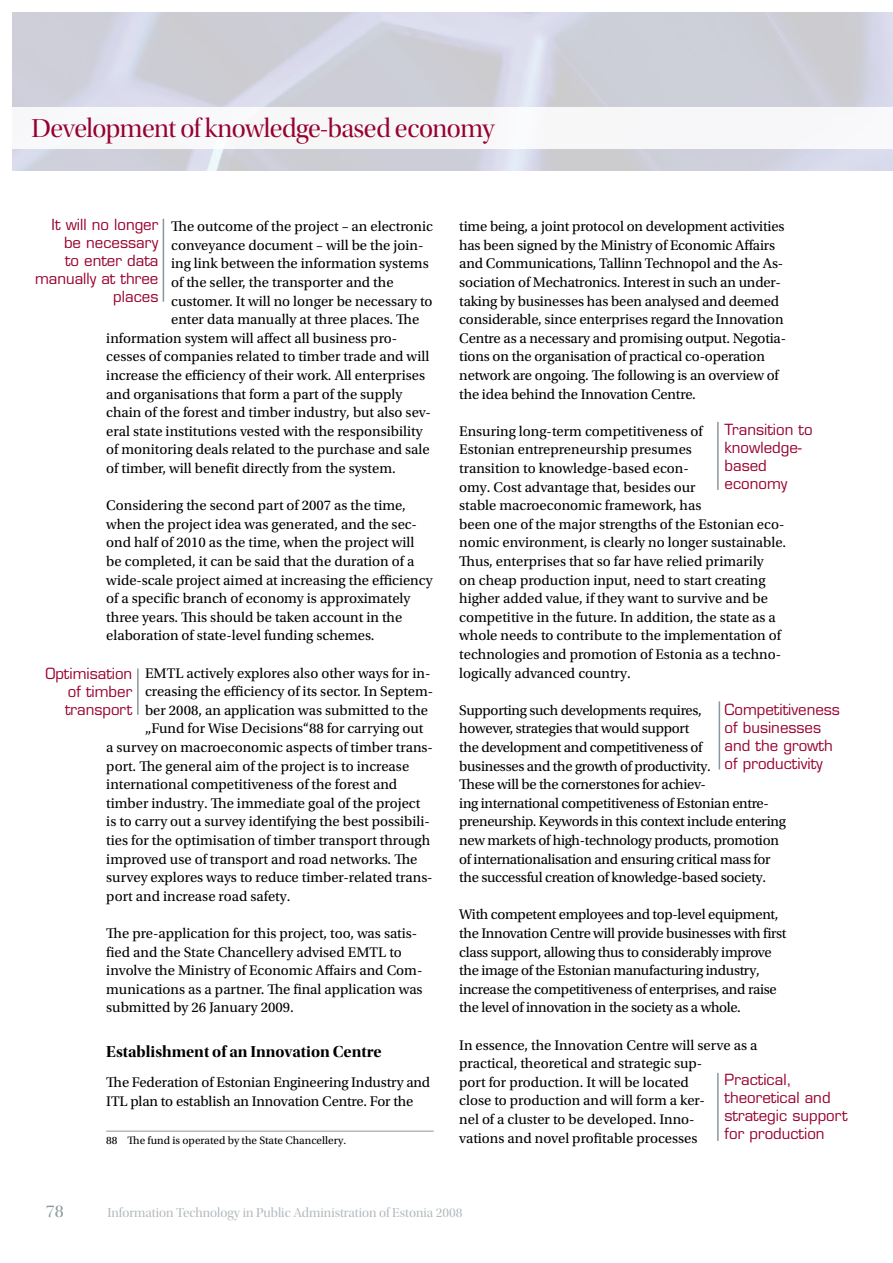
<style>
.page{position:relative;width:893px;height:1263px;background:#fff}
.page>*{position:absolute;margin:0;border:0;box-sizing:border-box;transform-origin:0 0}
.t1{font:27px "Utopia Std Disp";letter-spacing:-.02em;color:#98002e}
.t2{font:18px "Utopia Std Disp";color:#8a979c}
.t3{font:16.5px "Utopia Std Bold Disp";color:#000}
.t4{font:15px/18px "Eurostile";color:#98002e}
.t5{font:14.7px/18.6px "Utopia Std";color:#000}
.t6{font:14.7px/18.6px "Utopia Std";letter-spacing:-.02em;color:#000}
.t7{font:13.5px "Utopia Std Disp";color:#b2b9bd}
.t8{font:11.25px "Utopia Std";color:#000}
</style>
<div class="page">
<svg style="left:12px;top:12px;width:880px;height:159px;background:#d0d1db"></svg>
<div style="left:0;top:108px;width:893px;height:41px;background:#f7f7f9"></div>
<hr style="left:892px;top:108px;width:1px;height:41px;background:#fff">
<hr style="left:106px;top:1131px;width:328px;height:1px;background:#8a979c">
<hr style="left:717px;top:422px;width:2px;height:68px;background:#8a979c">
<hr style="left:719px;top:701px;width:1px;height:68px;background:#8a979c">
<hr style="left:137px;top:668px;width:2px;height:47px;background:#8a979c">
<hr style="left:717px;top:1073px;width:2px;height:68px;background:#8a979c">
<hr style="left:163px;top:219px;width:1px;height:83px;background:#8a979c">
<h1 class="t1" style="left:31px;top:114px;width:465px">Development of knowledge-based economy</h1>
<h1 class="t1" style="left:205px;top:114px;width:379px">citizen-centred and inclusive society</h1>
<p class="t4" style="left:35px;top:215px;width:125px;text-align:right">It will no longer be necessary<br>to enter data manually at three places</p>
<p class="t5" style="left:171px;top:217px;width:263px">The outcome of the project – an electronic</p>
<p class="t5" style="left:171px;top:236px;width:254px">conveyance document – will be the join-</p>
<p class="t5" style="left:171px;top:255px;width:259px">ing link between the information systems</p>
<p class="t5" style="left:171px;top:273px;width:224px">of the seller, the transporter and the</p>
<p class="t5" style="left:171px;top:292px;width:263px">customer. It will no longer be necessary to</p>
<p class="t5" style="left:171px;top:310px;width:250px">enter data manually at three places. The</p>
<p class="t5" style="left:106px;top:329px;width:292px">information system will affect all business pro-</p>
<p class="t5" style="left:106px;top:348px;width:324px">cesses of companies related to timber trade and will</p>
<p class="t5" style="left:106px;top:366px;width:320px">increase the efficiency of their work. All enterprises</p>
<p class="t5" style="left:106px;top:385px;width:297px">and organisations that form a part of the supply</p>
<p class="t5" style="left:106px;top:403px;width:326px">chain of the forest and timber industry, but also sev-</p>
<p class="t5" style="left:106px;top:422px;width:318px">eral state institutions vested with the responsibility</p>
<p class="t5" style="left:106px;top:441px;width:325px">of monitoring deals related to the purchase and sale</p>
<p class="t5" style="left:106px;top:459px;width:291px">of timber, will benefit directly from the system.</p>
<p class="t5" style="left:106px;top:496px;width:328px">Considering the second part of 2007 as the time, when the project idea was generated, and the sec&shy;ond half of 2010 as the time, when the project will be completed, it can be said that the duration of a wide-scale project aimed at increasing the efficiency of a specific branch of economy is approximately three years. This should be taken account in the elaboration of state-level funding schemes.</p>
<p class="t5" style="left:145px;top:664px;width:287px">EMTL actively explores also other ways for in-</p>
<p class="t5" style="left:145px;top:682px;width:290px">creasing the efficiency of its sector. In Septem-</p>
<p class="t5" style="left:145px;top:701px;width:285px">ber 2008, an application was submitted to the</p>
<p class="t5" style="left:145px;top:720px;width:280px">„Fund for Wise Decisions“88 for carrying out</p>
<p class="t5" style="left:106px;top:738px;width:328px">a survey on macroeconomic aspects of timber trans-</p>
<p class="t5" style="left:106px;top:757px;width:304px">port. The general aim of the project is to increase</p>
<p class="t5" style="left:106px;top:775px;width:292px">international competitiveness of the forest and</p>
<p class="t5" style="left:106px;top:794px;width:316px">timber industry. The immediate goal of the project</p>
<p class="t5" style="left:106px;top:812px;width:325px">is to carry out a survey identifying the best possibili-</p>
<p class="t5" style="left:106px;top:831px;width:325px">ties for the optimisation of timber transport through</p>
<p class="t5" style="left:106px;top:850px;width:313px">improved use of transport and road networks. The</p>
<p class="t5" style="left:106px;top:868px;width:328px">survey explores ways to reduce timber-related trans-</p>
<p class="t5" style="left:106px;top:887px;width:186px">port and increase road safety.</p>
<p class="t5" style="left:106px;top:924px;width:318px">The pre-application for this project, too, was satis&shy;fied and the State Chancellery advised EMTL to involve the Ministry of Economic Affairs and Com&shy;munications as a partner. The final application was submitted by 26 January 2009.</p>
<p class="t3" style="left:106px;top:1042px;width:277px">Establishment of an Innovation Centre</p>
<p class="t5" style="left:106px;top:1073px;width:325px">The Federation of Estonian Engineering Industry and<br>ITL plan to establish an Innovation Centre. For the</p>
<p class="t8" style="left:106px;top:1134px;width:241px">88 The fund is operated by the State Chancellery.</p>
<p class="t4" style="left:65px;top:664px;width:69px;text-align:justify;text-indent:-20px">Optimisation of timber transport</p>
<p class="t5" style="left:459px;top:217px;width:328px">time being, a joint protocol on development activities has been signed by the Ministry of Economic Affairs and Communications, Tallinn Technopol and the As&shy;sociation of Mechatronics. Interest in such an under&shy;taking by businesses has been analysed and deemed considerable, since enterprises regard the Innovation Centre as a necessary and promising output. Negotia&shy;tions on the organisation of practical co-operation network are ongoing. The following is an overview of the idea behind the Innovation Centre.</p>
<p class="t5" style="left:459px;top:422px;width:328px">Ensuring long-term competitiveness of<br>Estonian entrepreneurship presumes<br>transition to knowledge-based econ-<br>omy. Cost advantage that, besides our<br>stable macroeconomic framework, has<br>been one of the major strengths of the Estonian eco&shy;nomic environment, is clearly no longer sustainable.<br>Thus, enterprises that so far have relied primarily<br>on cheap production input, need to start creating higher added value, if they want to survive and be competitive in the future. In addition, the state as a whole needs to contribute to the implementation of technologies and promotion of Estonia as a techno&shy;logically advanced country.</p>
<p class="t6" style="left:459px;top:701px;width:328px">Supporting such developments requires,<br>however, strategies that would support<br>the development and competitiveness of<br>businesses and the growth of productivity.<br>These will be the cornerstones for achiev-<br>ing international competitiveness of Estonian entre&shy;preneurship. Keywords in this context include entering new markets of high-technology products, promotion of internationalisation and ensuring critical mass for the successful creation of knowledge-based society.</p>
<p class="t6" style="left:459px;top:905px;width:329px">With competent employees and top-level equipment, the Innovation Centre will provide businesses with first class support, allowing thus to considerably improve the image of the Estonian manufacturing industry, increase the competitiveness of enterprises, and raise the level of innovation in the society as a whole.</p>
<p class="t5" style="left:459px;top:1036px;width:300px">In essence, the Innovation Centre will serve as a practical, theoretical and strategic sup-<br>port for production. It will be located<br>close to production and will form a ker-<br>nel of a cluster to be developed. Inno-<br>vations and novel profitable processes</p>
<p class="t4" style="left:725px;top:420px;width:90px">Transition to knowledge&shy;based economy</p>
<p class="t4" style="left:725px;top:700px;width:117px">Competitiveness of businesses and the growth of productivity</p>
<p class="t4" style="left:725px;top:1071px;width:124px">Practical, theoretical and strategic support for production</p>
<p class="t2" style="left:46px;top:1202px;width:19px">78</p>
<p class="t7" style="left:107px;top:1205px;width:357px">Information Technology in Public Administration of Estonia 2008</p>
</div>
